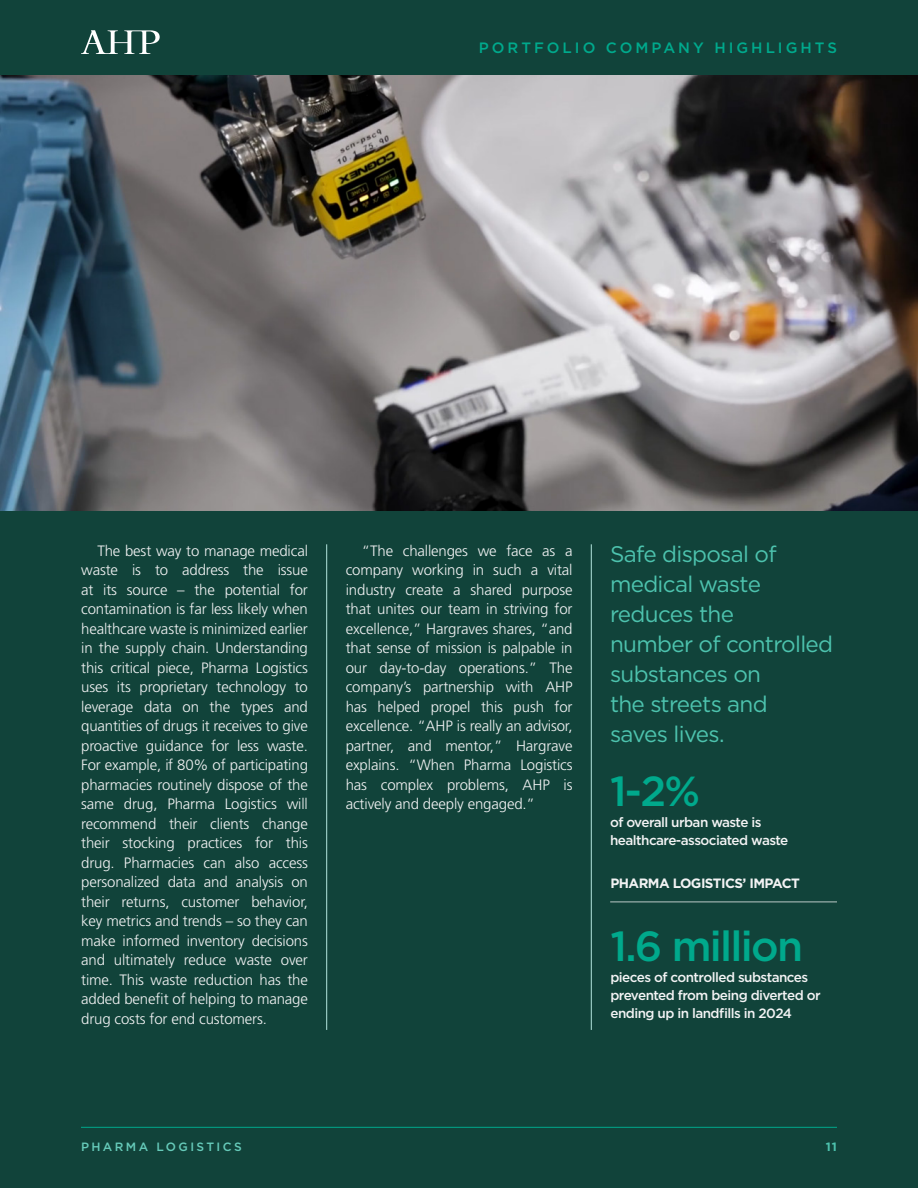
<style>
.page{position:relative;width:918px;height:1188px;background:#11433a}
.page>*{position:absolute;margin:0;border:0;box-sizing:border-box;transform-origin:0 0}
.t1{font:500 42px "Gotham";letter-spacing:-.04em;color:#00a98c}
.t2{font:22.5px/30px "Gotham";letter-spacing:-.03em;color:#4dc3ae}
.t3{font:300 15px/19.5px "Frutiger LT Pro";letter-spacing:-.01em;color:#f1f2f3;text-align:justify}
.t4{font:500 15px "Gotham";letter-spacing:.2em;color:#00a98c}
.t5{font:500 13.5px/18px "Gotham";letter-spacing:-.04em;color:#f3f3f4}
.t6{font:700 13.5px "Gotham";letter-spacing:-.04em;color:#f3f3f4}
.t7{font:500 12px "Gotham";letter-spacing:.2em;color:#66cbba}
.t8{font:700 12px "Gotham";color:#4dc3ae}
</style>
<div class="page">
<svg style="left:81px;top:30px;width:79px;height:24px"></svg>
<hr style="left:81px;top:1127px;width:756px;height:1px;background:#00a98c">
<img style="left:0;top:75px;width:918px;height:436px">
<hr style="left:591px;top:544px;width:1px;height:486px;background:#b3e5dd">
<hr style="left:326px;top:544px;width:1px;height:486px;background:#b3e5dd">
<hr style="left:610px;top:901px;width:227px;height:2px;background:#f7f7f8">
<p class="t4" style="left:479px;top:38px;width:360px">PORTFOLIO COMPANY HIGHLIGHTS</p>
<p class="t3" style="left:81px;top:541px;width:228px;text-indent:16px">The best way to manage medical waste is to address the issue at its source – the potential for contamination is far less likely when healthcare waste is minimized earlier in the supply chain. Understanding this critical piece, Pharma Logistics uses its proprietary technology to leverage data on the types and quantities of drugs it receives to give proactive guidance for less waste.<br>For example, if 80% of participating pharmacies routinely dispose of the same drug, Pharma Logistics will recommend their clients change their stocking practices for this drug. Pharmacies can also access personalized data and analysis on their returns, customer behavior, key metrics and trends – so they can make informed inventory decisions and ultimately reduce waste over time. This waste reduction has the added benefit of helping to manage drug costs for end customers.</p>
<p class="t3" style="left:346px;top:541px;width:228px;text-indent:16px">“The challenges we face as a company working in such a vital industry create a shared purpose that unites our team in striving for excellence,” Hargraves shares, “and that sense of mission is palpable in our day-to-day operations.” The company’s partnership with AHP has helped propel this push for excellence. “AHP is really an advisor, partner, and mentor,” Hargrave explains. “When Pharma Logistics has complex problems, AHP is actively and deeply engaged.”</p>
<h2 class="t2" style="left:610px;top:539px;width:225px">Safe disposal of medical waste reduces the<br>number of controlled substances on<br>the streets and<br>saves lives.</h2>
<h1 class="t1" style="left:610px;top:764px;width:92px">1-2%</h1>
<p class="t5" style="left:610px;top:813px;width:180px">of overall urban waste is healthcare-associated waste</p>
<p class="t6" style="left:610px;top:874px;width:191px">PHARMA LOGISTICS’ IMPACT</p>
<h1 class="t1" style="left:610px;top:919px;width:194px">1.6 million</h1>
<p class="t5" style="left:610px;top:968px;width:212px">pieces of controlled substances prevented from being diverted or ending up in landfills in 2024</p>
<p class="t7" style="left:81px;top:1139px;width:162px">PHARMA LOGISTICS</p>
<p class="t8" style="left:826px;top:1139px;width:13px">11</p>
</div>
